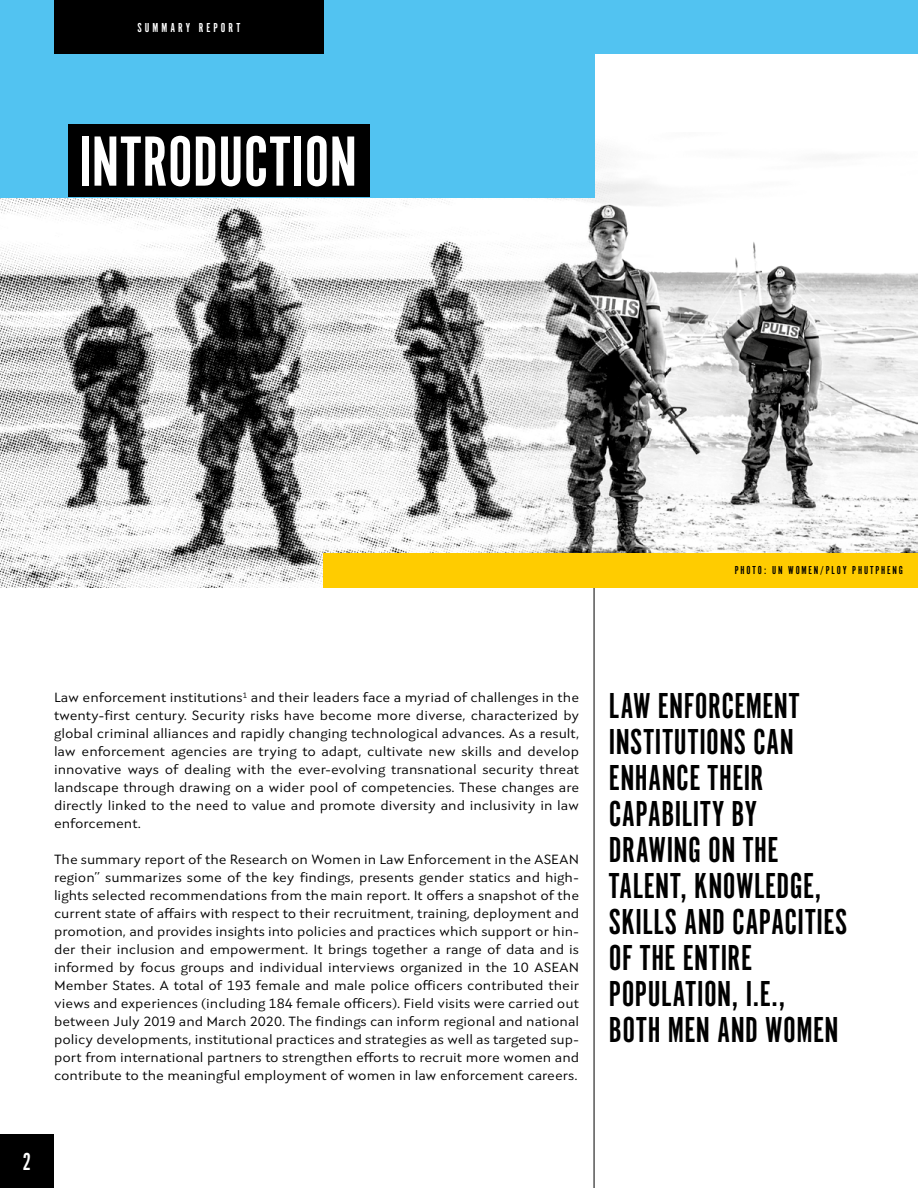
<style>
.page{position:relative;width:918px;height:1188px;background:#fff}
.page>*{position:absolute;margin:0;border:0;box-sizing:border-box;transform-origin:0 0}
.t1{font:73.65px "Alternate Got No 1 D";color:#fff}
.t2{font:37.5px/36px "Alternate Got No 1 D";letter-spacing:.01em;color:#000}
.t3{font:25.5px "Alternate Got No 1 D";color:#fff}
.t4{font:13.5px/18px "Seven One Eight";color:#000;text-align:justify}
.t5{font:13.5px "Alternate Got No 1 D";letter-spacing:.225em;color:#fff}
.t6{font:12px "Alternate Got No 1 D";letter-spacing:.15em;color:#000}
</style>
<div class="page">
<hr style="left:594px;top:0;width:1px;height:1188px;background:#000">
<img style="left:0;top:197px;width:311px;height:390px">
<img style="left:311px;top:132px;width:607px;height:455px">
<div style="left:0;top:0;width:918px;height:54px;background:#52c3f1"></div>
<div style="left:0;top:1134px;width:54px;height:54px;background:#000"></div>
<div style="left:0;top:0;width:594px;height:197px;background:#52c3f1"></div>
<div style="left:69px;top:124px;width:301px;height:73px;background:#000"></div>
<div style="left:54px;top:0;width:270px;height:54px;background:#000"></div>
<div style="left:324px;top:553px;width:594px;height:34px;background:#fc0"></div>
<p class="t5" style="left:138px;top:20px;width:104px">SUMMARY REPORT</p>
<h1 class="t1" style="left:79px;top:122px;width:280px">INTRODUCTION</h1>
<p class="t6" style="left:735px;top:564px;width:170px">PHOTO: UN WOMEN/PLOY PHUTPHENG</p>
<p class="t4" style="left:54px;top:688px;width:527px">Law enforcement institutions<sup>1</sup> and their leaders face a myriad of challenges in the twenty-first century. Security risks have become more diverse, characterized by global criminal alliances and rapidly changing technological advances. As a result, law enforcement agencies are trying to adapt, cultivate new skills and develop innovative ways of dealing with the ever-evolving transnational security threat landscape through drawing on a wider pool of competencies. These changes are directly linked to the need to value and promote diversity and inclusivity in law enforcement.</p>
<p class="t4" style="left:54px;top:850px;width:527px">The summary report of the Research on Women in Law Enforcement in the ASEAN region” summarizes some of the key findings, presents gender statics and high&shy;lights selected recommendations from the main report. It offers a snapshot of the current state of affairs with respect to their recruitment, training, deployment and promotion, and provides insights into policies and practices which support or hin&shy;der their inclusion and empowerment. It brings together a range of data and is informed by focus groups and individual interviews organized in the 10 ASEAN Member States. A total of 193 female and male police officers contributed their views and experiences (including 184 female officers). Field visits were carried out between July 2019 and March 2020. The findings can inform regional and national policy developments, institutional practices and strategies as well as targeted sup&shy;port from international partners to strengthen efforts to recruit more women and contribute to the meaningful employment of women in law enforcement careers.</p>
<h3 class="t3" style="left:23px;top:1148px;width:10px">2</h3>
<h2 class="t2" style="left:609px;top:688px;width:240px">LAW ENFORCEMENT<br>INSTITUTIONS CAN<br>ENHANCE THEIR<br>CAPABILITY BY<br>DRAWING ON THE<br>TALENT, KNOWLEDGE,<br>SKILLS AND CAPACITIES<br>OF THE ENTIRE<br>POPULATION, I.E.,<br>BOTH MEN AND WOMEN</h2>
</div>
